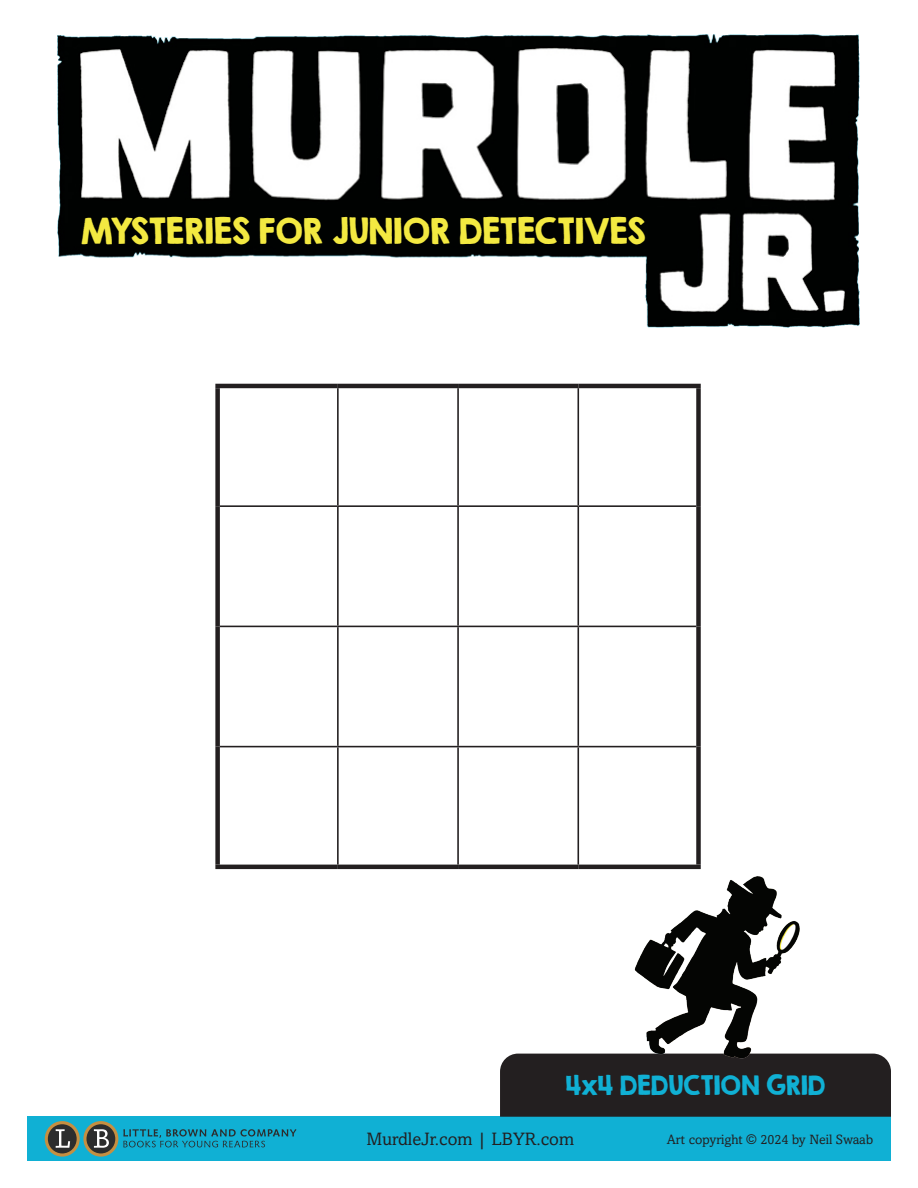
<style>
.page{position:relative;width:918px;height:1188px;background:#fff}
.page>*{position:absolute;margin:0;border:0;box-sizing:border-box;transform-origin:0 0}
.t1{font:32.1px "KG Second Chances Solid";color:#f3e941}
.t2{font:24px "KG Second Chances Solid";color:#10b0d4}
.t3{font:18px "Amasis MT Std";color:#231f20}
.t4{font:13.5px "Amasis MT Std";color:#231f20}
</style>
<div class="page">
<div style="left:27px;top:1117px;width:864px;height:44px;background:#10b0d4"></div>
<svg style="left:45px;top:1121px;width:252px;height:36px"></svg>
<img style="left:57px;top:34px;width:803px;height:294px">
<hr style="left:337px;top:388px;width:2px;height:117px;background:#231f20">
<hr style="left:457px;top:388px;width:2px;height:117px;background:#231f20">
<hr style="left:577px;top:388px;width:2px;height:117px;background:#231f20">
<hr style="left:220px;top:505px;width:118px;height:2px;background:#231f20">
<hr style="left:338px;top:505px;width:120px;height:2px;background:#231f20">
<hr style="left:337px;top:507px;width:2px;height:119px;background:#231f20">
<hr style="left:458px;top:505px;width:120px;height:2px;background:#231f20">
<hr style="left:457px;top:507px;width:2px;height:119px;background:#231f20">
<hr style="left:578px;top:505px;width:118px;height:2px;background:#231f20">
<hr style="left:577px;top:507px;width:2px;height:119px;background:#231f20">
<hr style="left:220px;top:626px;width:118px;height:1px;background:#231f20">
<hr style="left:338px;top:626px;width:120px;height:1px;background:#231f20">
<hr style="left:337px;top:627px;width:2px;height:119px;background:#231f20">
<hr style="left:458px;top:626px;width:120px;height:1px;background:#231f20">
<hr style="left:457px;top:627px;width:2px;height:119px;background:#231f20">
<hr style="left:578px;top:626px;width:118px;height:1px;background:#231f20">
<hr style="left:577px;top:627px;width:2px;height:119px;background:#231f20">
<hr style="left:220px;top:746px;width:118px;height:1px;background:#231f20">
<hr style="left:338px;top:746px;width:120px;height:1px;background:#231f20">
<hr style="left:337px;top:747px;width:2px;height:118px;background:#231f20">
<hr style="left:458px;top:746px;width:120px;height:1px;background:#231f20">
<hr style="left:457px;top:747px;width:2px;height:118px;background:#231f20">
<hr style="left:578px;top:746px;width:118px;height:1px;background:#231f20">
<hr style="left:577px;top:747px;width:2px;height:118px;background:#231f20">
<hr style="left:215px;top:384px;width:123px;height:4px;background:#231f20">
<div style="left:215px;top:388px;width:5px;height:118px;background:#231f20"></div>
<hr style="left:338px;top:384px;width:120px;height:4px;background:#231f20">
<hr style="left:458px;top:384px;width:120px;height:4px;background:#231f20">
<hr style="left:578px;top:384px;width:123px;height:4px;background:#231f20">
<div style="left:696px;top:388px;width:5px;height:118px;background:#231f20"></div>
<div style="left:215px;top:506px;width:5px;height:120px;background:#231f20"></div>
<div style="left:696px;top:506px;width:5px;height:120px;background:#231f20"></div>
<div style="left:215px;top:626px;width:5px;height:121px;background:#231f20"></div>
<div style="left:696px;top:626px;width:5px;height:121px;background:#231f20"></div>
<div style="left:215px;top:747px;width:5px;height:118px;background:#231f20"></div>
<div style="left:696px;top:747px;width:5px;height:118px;background:#231f20"></div>
<hr style="left:215px;top:865px;width:123px;height:4px;background:#231f20">
<hr style="left:338px;top:865px;width:120px;height:4px;background:#231f20">
<hr style="left:458px;top:865px;width:120px;height:4px;background:#231f20">
<hr style="left:578px;top:865px;width:123px;height:4px;background:#231f20">
<div style="left:500px;top:1054px;width:391px;height:63px;background:#231f20"></div>
<img style="left:628px;top:876px;width:186px;height:189px">
<p class="t1" style="left:81px;top:211px;width:566px">MYSTERIES FOR JUNIOR DETECTIVES</p>
<p class="t2" style="left:566px;top:1070px;width:261px">4x4 DEDUCTION GRID</p>
<p class="t3" style="left:367px;top:1129px;width:209px">MurdleJr.com | LBYR.com</p>
<p class="t4" style="left:667px;top:1131px;width:208px">Art copyright © 2024 by Neil Swaab</p>
</div>
